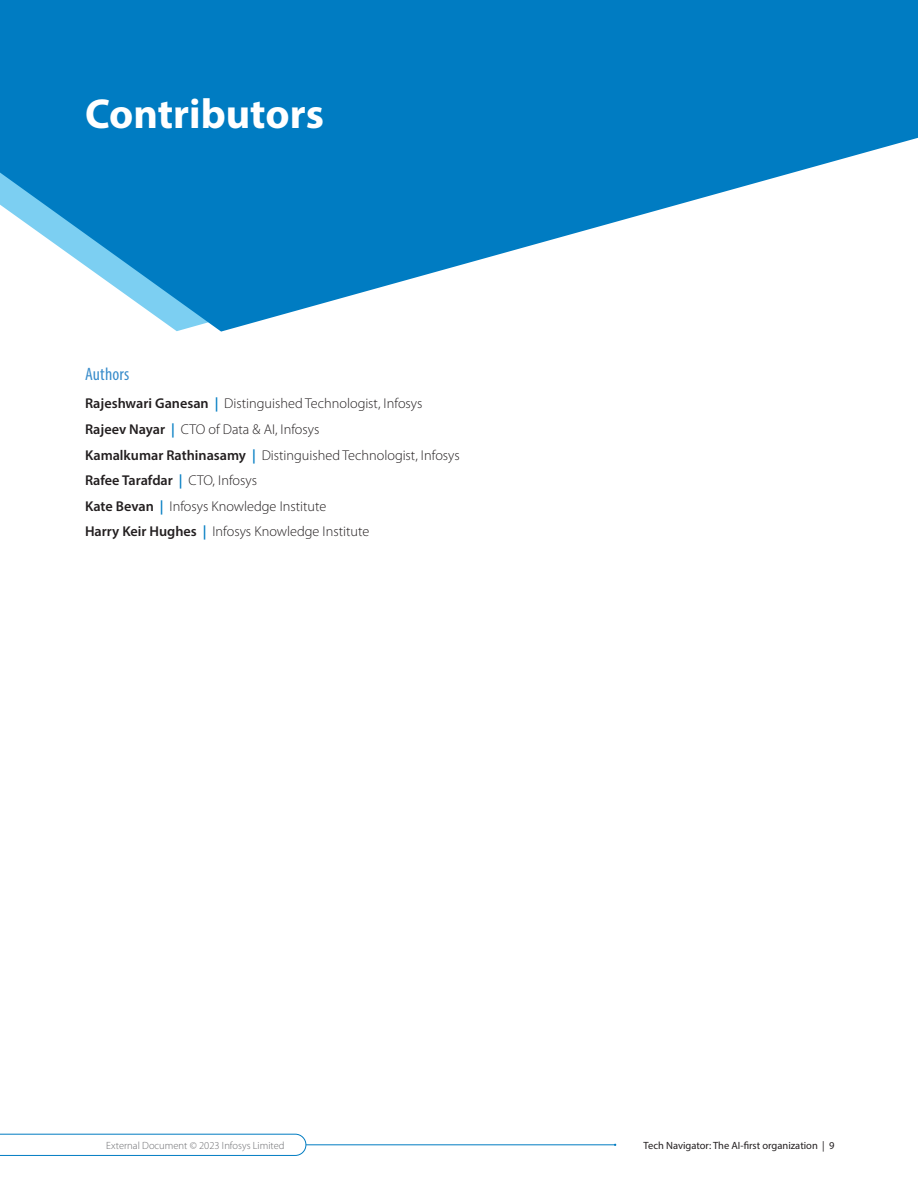
<style>
.page{position:relative;width:918px;height:1188px;background:#fff}
.page>*{position:absolute;margin:0;border:0;box-sizing:border-box;transform-origin:0 0}
.t1{font:700 42px "Myriad Pro";color:#fff}
.t2{font:condensed 18px "Myriad Pro";letter-spacing:.01em;color:#3a8dcb}
.t3{font:300 14.25px/25.7px "Myriad Pro";color:#231f20}
.t4{font:10.5px "Myriad Pro";color:#231f20}
.t5{font:300 10.5px "Myriad Pro";color:#6c6d70}
.s1{font-weight:600}
.s2{font-weight:600;color:#007cc2}
</style>
<div class="page">
<svg style="left:0;top:1134px;width:306px;height:22px"></svg>
<hr style="left:306px;top:1145px;width:309px;height:1px;background:#007cc2">
<svg style="left:0;top:0;width:918px;height:332px;fill:#007cc2"></svg>
<h1 class="t1" style="left:85px;top:86px;width:240px">Contributors</h1>
<p class="t2" style="left:85px;top:363px;width:46px">Authors</p>
<p class="t3" style="left:85px;top:391px;width:376px"><span class="s1">Rajeshwari Ganesan</span> <span class="s2">|</span> Distinguished Technologist, Infosys <span class="s1">Rajeev Nayar</span> <span class="s2">|</span> CTO of Data &amp; AI, Infosys<br><span class="s1">Kamalkumar Rathinasamy</span> <span class="s2">|</span> Distinguished Technologist, Infosys <span class="s1">Rafee Tarafdar</span> <span class="s2">|</span> CTO, Infosys<br><span class="s1">Kate Bevan</span> <span class="s2">|</span> Infosys Knowledge Institute<br><span class="s1">Harry Keir Hughes</span> <span class="s2">|</span> Infosys Knowledge Institute</p>
<p class="t5" style="left:106px;top:1139px;width:180px">External Document © 2023 Infosys Limited</p>
<p class="t4" style="left:644px;top:1139px;width:193px">Tech Navigator: The AI-first organization | 9</p>
</div>
